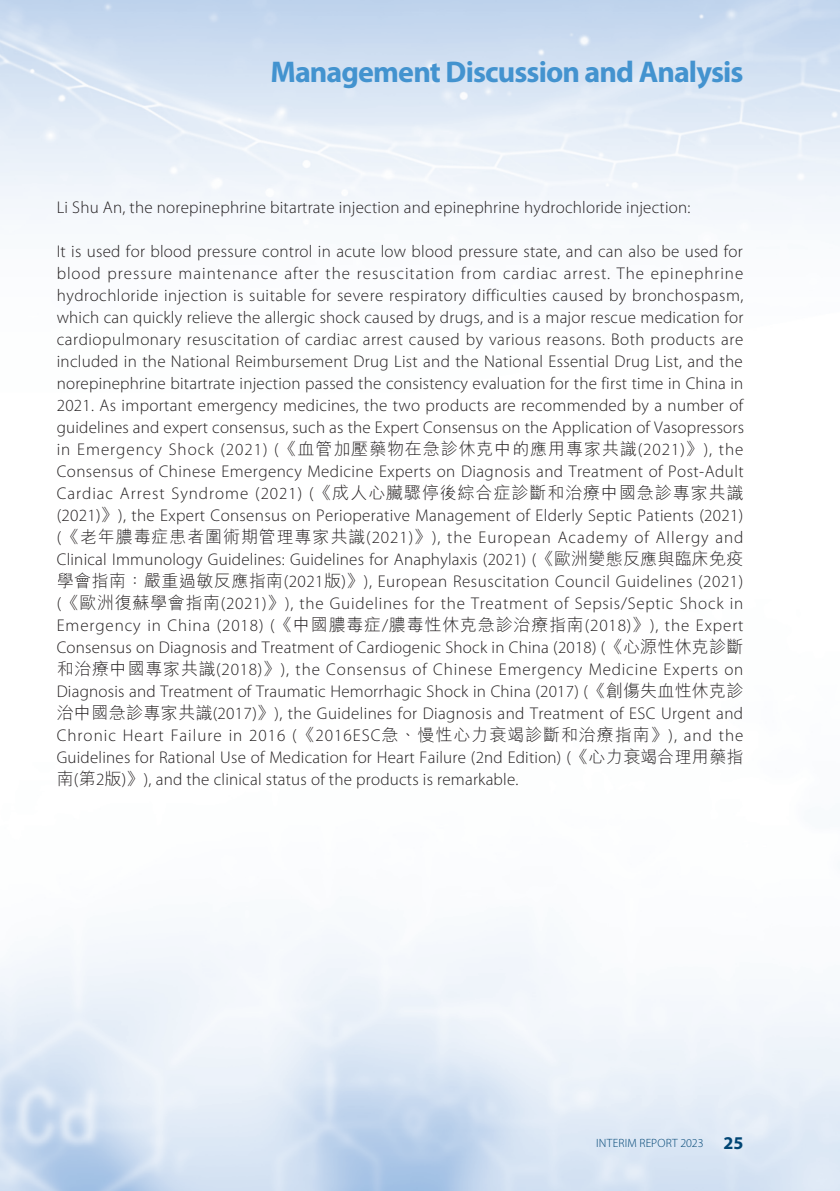
<style>
.page{position:relative;width:840px;height:1191px;background:#fff}
.page>*{position:absolute;margin:0;border:0;box-sizing:border-box;transform-origin:0 0}
.t1{font:700 30px "Myriad Pro";letter-spacing:-.03em;color:#4393cf}
._00_txt{font:300 17px/22px "Myriad Pro";letter-spacing:.015em;color:#231f20;text-align:justify}
.t2{font:300 12px "Myriad Pro";letter-spacing:.015em;color:#004574}
.s1{font-family:"M Hei HK"}
.s2{font-size:17.2px}
.s3{font-weight:700;font-size:18px}
</style>
<div class="page">
<h1 class="t1" style="left:270px;top:52px;width:474px">Management Discussion and Analysis</h1>
<p class="_00_txt" style="left:57px;top:196px;width:634px">Li Shu An, the norepinephrine bitartrate injection and epinephrine hydrochloride injection:</p>
<p class="_00_txt" style="left:57px;top:240px;width:688px">It is used for blood pressure control in acute low blood pressure state, and can also be used for blood pressure maintenance after the resuscitation from cardiac arrest. The epinephrine hydrochloride injection is suitable for severe respiratory difficulties caused by bronchospasm, which can quickly relieve the allergic shock caused by drugs, and is a major rescue medication for cardiopulmonary resuscitation of cardiac arrest caused by various reasons. Both products are included in the National Reimbursement Drug List and the National Essential Drug List, and the norepinephrine bitartrate injection passed the consistency evaluation for the first time in China in 2021. As important emergency medicines, the two products are recommended by a number of guidelines and expert consensus, such as the Expert Consensus on the Application of Vasopressors in Emergency Shock (2021) (<span class="s1">《血管加壓藥物在急診休克中的應用專家共識</span><span class="s2">(2021)</span><span class="s1">》</span>), the Consensus of Chinese Emergency Medicine Experts on Diagnosis and Treatment of Post-Adult Cardiac Arrest Syndrome (2021) (<span class="s1">《成人心臟驟停後綜合症診斷和治療中國急診專家共識</span><span class="s2">(2021)</span><span class="s1">》</span>), the Expert Consensus on Perioperative Management of Elderly Septic Patients (2021) (<span class="s1">《老年膿毒症患者圍術期管理專家共識</span><span class="s2">(2021)</span><span class="s1">》</span>), the European Academy of Allergy and Clinical Immunology Guidelines: Guidelines for Anaphylaxis (2021) (<span class="s1">《歐洲變態反應與臨床免疫學會指南：嚴重過敏反應指南</span><span class="s2">(2021</span><span class="s1">版</span><span class="s2">)</span><span class="s1">》</span>), European Resuscitation Council Guidelines (2021) (<span class="s1">《歐洲復蘇學會指南</span><span class="s2">(2021)</span><span class="s1">》</span>), the Guidelines for the Treatment of Sepsis/Septic Shock in Emergency in China (2018) (<span class="s1">《中國膿毒症</span><span class="s2">/</span><span class="s1">膿毒性休克急診治療指南</span><span class="s2">(2018)</span><span class="s1">》</span>), the Expert Consensus on Diagnosis and Treatment of Cardiogenic Shock in China (2018) (<span class="s1">《心源性休克診斷和治療中國專家共識</span><span class="s2">(2018)</span><span class="s1">》</span>), the Consensus of Chinese Emergency Medicine Experts on Diagnosis and Treatment of Traumatic Hemorrhagic Shock in China (2017) (<span class="s1">《創傷失血性休克診治中國急診專家共識</span><span class="s2">(2017)</span><span class="s1">》</span>), the Guidelines for Diagnosis and Treatment of ESC Urgent and Chronic Heart Failure in 2016 (<span class="s1">《</span><span class="s2">2016ESC</span><span class="s1">急、慢性心力衰竭診斷和治療指南》</span>), and the Guidelines for Rational Use of Medication for Heart Failure (2nd Edition) (<span class="s1">《心力衰竭合理用藥指南</span><span class="s2">(</span><span class="s1">第</span><span class="s2">2</span><span class="s1">版</span><span class="s2">)</span><span class="s1">》</span>), and the clinical status of the products is remarkable.</p>
<p class="t2" style="left:596px;top:1135px;width:149px">INTERIM REPORT 2023 <span class="s3">25</span></p>
</div>
